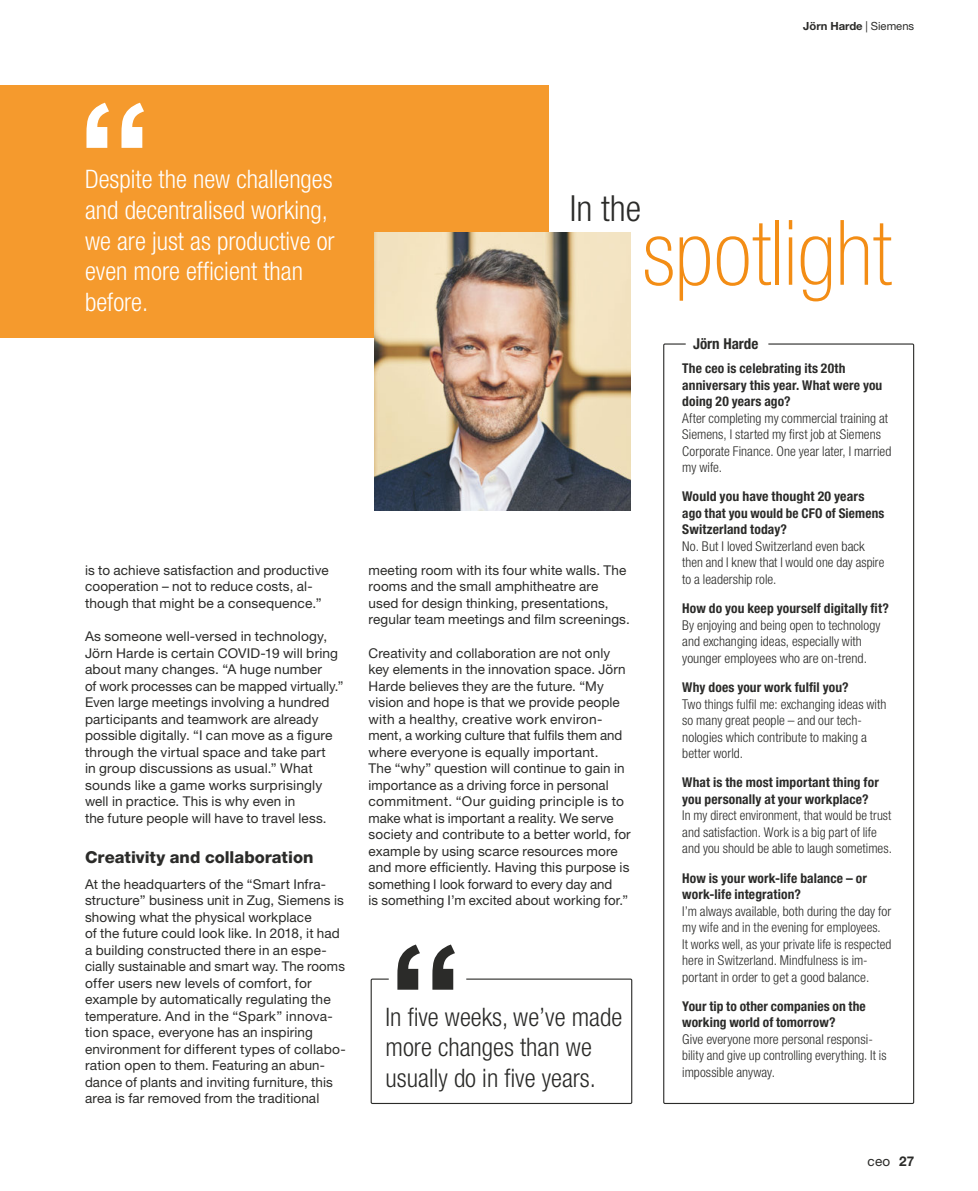
<style>
.page{position:relative;width:978px;height:1191px;background:#fff}
.page>*{position:absolute;margin:0;border:0;box-sizing:border-box;transform-origin:0 0}
.t1{font:100 condensed 90.6px "Helvetica Neue LT Std";color:#f38d15}
.t2{font:300 condensed 36px "Helvetica Neue LT Std";color:#2b2b29}
.t3{font:300 condensed 25.5px/30.6px "Helvetica Neue LT Std";color:#fff}
.t4{font:300 condensed 25.5px/30.6px "Helvetica Neue LT Std";color:#2b2b29}
.t5{font:800 16.5px "Helvetica Neue LT Std";color:#2b2b29}
.t6{font:700 condensed 15px "Helvetica Neue LT Std";color:#2b2b29}
.t7{font:13.5px/16.5px "Helvetica Neue LT Std";letter-spacing:.01em;color:#2b2b29}
.t8{font:300 condensed 13.5px/16.5px "Helvetica Neue LT Std";letter-spacing:.005em;color:#2b2b29}
.t9{font:700 condensed 13.5px/16.5px "Helvetica Neue LT Std";letter-spacing:.01em;color:#2b2b29}
.t10{font:700 11.25px "Helvetica Neue LT Std";color:#2b2b29}
.s1{font-weight:400}
.s2{font-weight:700}
</style>
<div class="page">
<div style="left:0;top:85px;width:549px;height:253px;background:#f59a2d"></div>
<div style="left:663px;top:343px;width:251px;height:761px;border:1px solid #2b2b29"></div>
<img style="left:375px;top:233px;width:256px;height:277px">
<svg style="left:86px;top:103px;width:58px;height:45px"></svg>
<svg style="left:370px;top:944px;width:263px;height:160px"></svg>
<p class="t10" style="left:803px;top:19px;width:112px">Jörn Harde <span class="s1">| Siemens</span></p>
<h3 class="t3" style="left:85px;top:164px;width:251px">Despite the new challenges and decentralised working, we are just as productive or even more efficient than before.</h3>
<p class="t7" style="left:85px;top:562px;width:245px">is to achieve satisfaction and productive cooperation – not to reduce costs, al&shy;though that might be a consequence.”</p>
<p class="t7" style="left:85px;top:628px;width:260px">As someone well-versed in technology, Jörn Harde is certain COVID-19 will bring about many changes. “A huge number<br>of work processes can be mapped virtually.” Even large meetings involving a hundred participants and teamwork are already possible digitally. “I can move as a figure through the virtual space and take part<br>in group discussions as usual.” What sounds like a game works surprisingly well in practice. This is why even in<br>the future people will have to travel less.</p>
<p class="t5" style="left:85px;top:847px;width:230px">Creativity and collaboration</p>
<p class="t7" style="left:85px;top:875px;width:262px">At the headquarters of the “Smart Infra&shy;structure” business unit in Zug, Siemens is showing what the physical workplace<br>of the future could look like. In 2018, it had a building constructed there in an espe&shy;cially sustainable and smart way. The rooms offer users new levels of comfort, for example by automatically regulating the temperature. And in the “Spark” innova&shy;tion space, everyone has an inspiring environment for different types of collabo&shy;ration open to them. Featuring an abun&shy;dance of plants and inviting furniture, this area is far removed from the traditional</p>
<h2 class="t2" style="left:570px;top:188px;width:73px">In the</h2>
<h1 class="t1" style="left:643px;top:202px;width:250px">spotlight</h1>
<p class="t7" style="left:368px;top:562px;width:263px">meeting room with its four white walls. The rooms and the small amphitheatre are used for design thinking, presentations, regular team meetings and film screenings.</p>
<p class="t7" style="left:368px;top:644px;width:264px">Creativity and collaboration are not only key elements in the innovation space. Jörn Harde believes they are the future. “My vision and hope is that we provide people with a healthy, creative work environ&shy;ment, a working culture that fulfils them and where everyone is equally important.<br>The “why” question will continue to gain in importance as a driving force in personal commitment. “Our guiding principle is to make what is important a reality. We serve society and contribute to a better world, for example by using scarce resources more and more efficiently. Having this purpose is something I look forward to every day and<br>is something I’m excited about working for.”</p>
<h3 class="t4" style="left:386px;top:1001px;width:238px">In five weeks, we’ve made more changes than we usually do in five years.</h3>
<p class="t6" style="left:693px;top:334px;width:67px">Jörn Harde</p>
<p class="t9" style="left:682px;top:360px;width:202px">The ceo is celebrating its 20th anniversary this year. What were you doing 20 years ago?</p>
<p class="t8" style="left:682px;top:409px;width:211px">After completing my commercial training at Siemens, I started my first job at Siemens Corporate Finance. One year later, I married my wife.</p>
<p class="t9" style="left:682px;top:488px;width:204px">Would you have thought 20 years ago that you would be CFO of Siemens<br>Switzerland today?</p>
<p class="t8" style="left:682px;top:538px;width:204px">No. But I loved Switzerland even back then and I knew that I would one day aspire to a leadership role.</p>
<p class="t9" style="left:682px;top:600px;width:208px">How do you keep yourself digitally fit?</p>
<p class="t8" style="left:682px;top:616px;width:200px">By enjoying and being open to technology and exchanging ideas, especially with younger employees who are on-trend.</p>
<p class="t9" style="left:682px;top:679px;width:168px">Why does your work fulfil you?</p>
<p class="t8" style="left:682px;top:695px;width:206px">Two things fulfil me: exchanging ideas with so many great people – and our tech&shy;nologies which contribute to making a better world.</p>
<p class="t9" style="left:682px;top:774px;width:198px">What is the most important thing for you personally at your workplace?</p>
<p class="t8" style="left:682px;top:807px;width:211px">In my direct environment, that would be trust and satisfaction. Work is a big part of life and you should be able to laugh sometimes.</p>
<p class="t9" style="left:682px;top:869px;width:186px">How is your work-life balance – or work-life integration?</p>
<p class="t8" style="left:682px;top:902px;width:211px">I’m always available, both during the day for my wife and in the evening for employees.<br>It works well, as your private life is respected here in Switzerland. Mindfulness is im&shy;portant in order to get a good balance.</p>
<p class="t9" style="left:682px;top:997px;width:185px">Your tip to other companies on the working world of tomorrow?</p>
<p class="t8" style="left:682px;top:1030px;width:206px">Give everyone more personal responsi&shy;bility and give up controlling everything. It is impossible anyway.</p>
<p class="t7" style="left:868px;top:1153px;width:48px">ceo <span class="s2">27</span></p>
</div>
